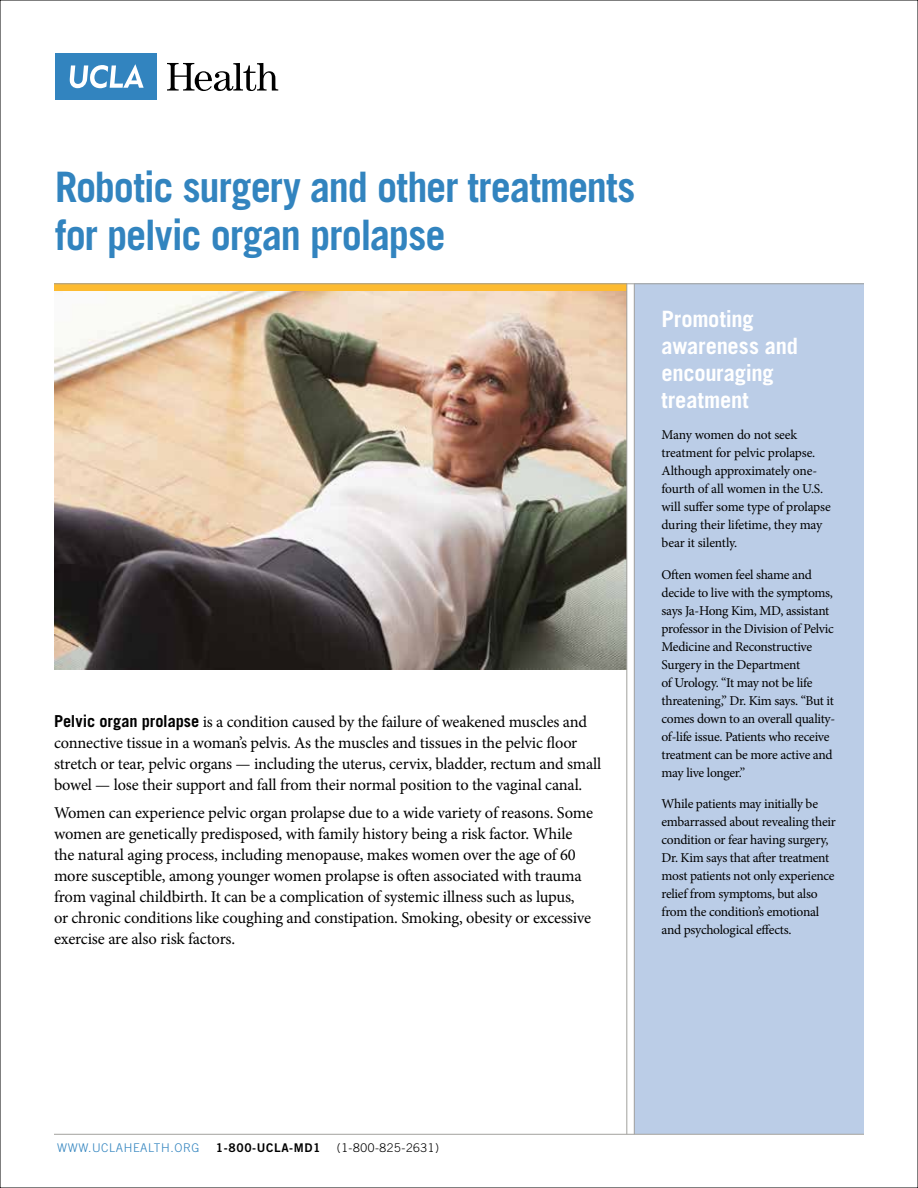
<style>
.page{position:relative;width:918px;height:1188px;background:#fff}
.page>*{position:absolute;margin:0;border:0;box-sizing:border-box;transform-origin:0 0}
.Headline{font:700 42px/48px "Trade Gothic";letter-spacing:-.03em;color:#3284bf;scale:.96 1}
.Sidebar_head{font:700 22.5px/27px "Trade Gothic";letter-spacing:-.01em;color:#fff}
.Body_copy{font:16.5px/21px "Minion Pro";letter-spacing:-.015em;color:#000}
.Sidebar_Copy{font:13.5px/18px "Minion Pro";letter-spacing:-.02em;color:#000}
.t1{font:300 12px "Trade Gothic";letter-spacing:.05em;color:#3284bf}
.t2{font:300 12px "Trade Gothic";letter-spacing:.05em;color:#000}
.t3{font:12px "Trade Gothic Bold Two";letter-spacing:.05em;color:#000}
.s1{font-family:"Trade Gothic";font-weight:700}
</style>
<div class="page">
<img style="left:54px;top:291px;width:573px;height:378px">
<div style="left:634px;top:284px;width:230px;height:850px;background:#bbcde7"></div>
<div style="left:54px;top:284px;width:573px;height:7px;background:#fdbb30"></div>
<hr style="left:627px;top:284px;width:1px;height:850px;background:#a2a19d">
<hr style="left:54px;top:284px;width:810px;height:1px;background:#a2a19d">
<hr style="left:54px;top:1134px;width:810px;height:1px;background:#a2a19d">
<hr style="left:634px;top:284px;width:1px;height:850px;background:#a2a19d">
<div style="left:55px;top:54px;width:101px;height:46px;background:#3284bf"></div>
<svg style="left:70px;top:64px;width:74px;height:24px"></svg>
<svg style="left:167px;top:63px;width:111px;height:28px"></svg>
<p class="Headline" style="left:55px;top:163px;width:606px">Robotic surgery and other treatments for pelvic organ prolapse</p>
<p class="Body_copy" style="left:54px;top:711px;width:549px"><span class="s1">Pelvic organ prolapse</span> is a condition caused by the failure of weakened muscles and connective tissue in a woman’s pelvis. As the muscles and tissues in the pelvic floor stretch or tear, pelvic organs — including the uterus, cervix, bladder, rectum and small bowel — lose their support and fall from their normal position to the vaginal canal.</p>
<p class="Body_copy" style="left:54px;top:802px;width:541px">Women can experience pelvic organ prolapse due to a wide variety of reasons. Some women are genetically predisposed, with family history being a risk factor. While the natural aging process, including menopause, makes women over the age of 60 more susceptible, among younger women prolapse is often associated with trauma from vaginal childbirth. It can be a complication of systemic illness such as lupus,<br>or chronic conditions like coughing and constipation. Smoking, obesity or excessive exercise are also risk factors.</p>
<p class="Sidebar_head" style="left:662px;top:305px;width:138px">Promoting awareness and encouraging treatment</p>
<p class="Sidebar_Copy" style="left:662px;top:426px;width:171px">Many women do not seek treatment for pelvic prolapse.<br>Although approximately one&shy;fourth of all women in the U.S. will suffer some type of prolapse during their lifetime, they may bear it silently.</p>
<p class="Sidebar_Copy" style="left:662px;top:566px;width:175px">Often women feel shame and decide to live with the symptoms, says Ja-Hong Kim, MD, assistant professor in the Division of Pelvic<br>Medicine and Reconstructive<br>Surgery in the Department<br>of Urology. “It may not be life threatening,” Dr. Kim says. “But it comes down to an overall quality&shy;of-life issue. Patients who receive treatment can be more active and may live longer.”</p>
<p class="Sidebar_Copy" style="left:662px;top:795px;width:176px">While patients may initially be embarrassed about revealing their condition or fear having surgery,<br>Dr. Kim says that after treatment most patients not only experience relief from symptoms, but also from the condition’s emotional and psychological effects.</p>
<p class="t1" style="left:57px;top:1140px;width:144px">WWW.UCLAHEALTH.ORG</p>
<p class="t3" style="left:216px;top:1140px;width:106px">1-800-UCLA-MD1</p>
<p class="t2" style="left:337px;top:1140px;width:104px">(1-800-825-2631)</p>
</div>
